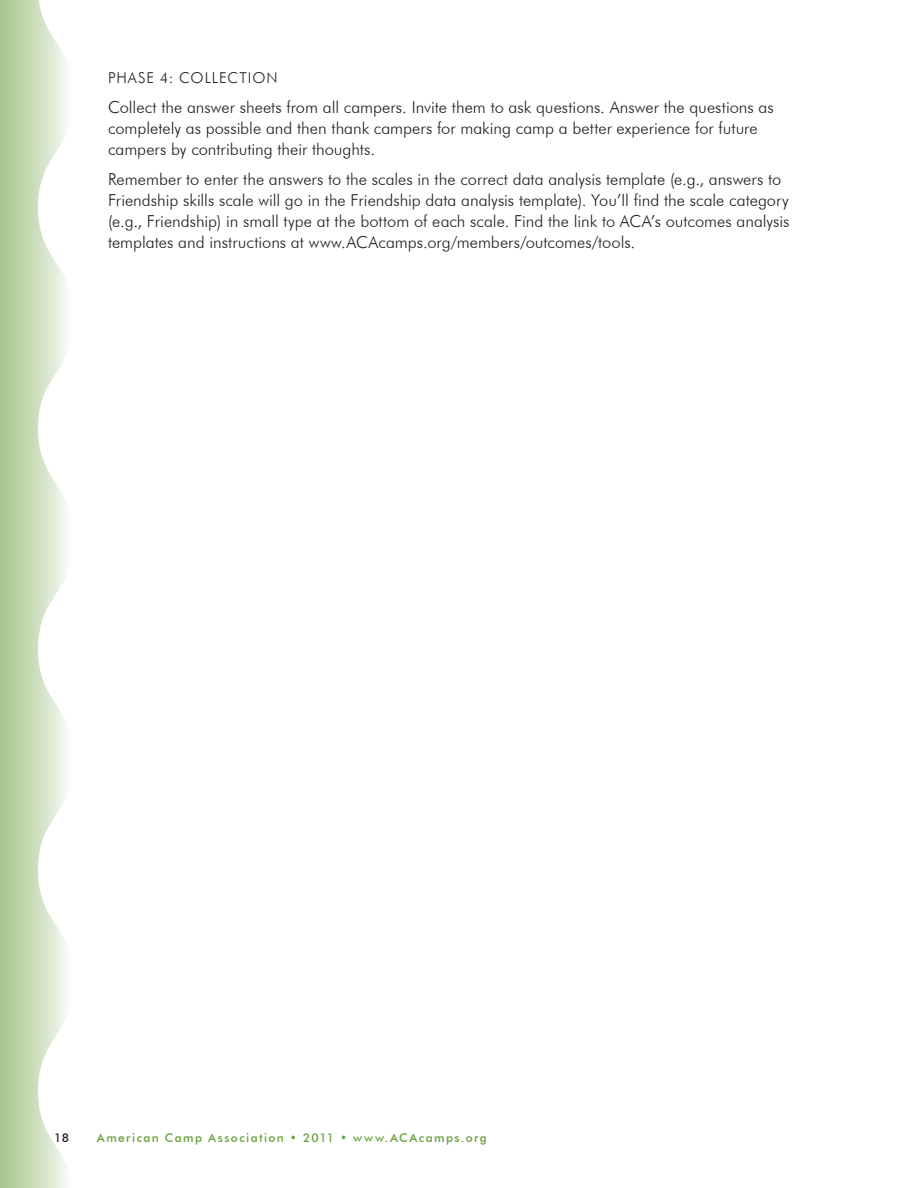
<style>
.page{position:relative;width:918px;height:1188px;background:#fff}
.page>*{position:absolute;margin:0;border:0;box-sizing:border-box;transform-origin:0 0}
.text_1{font:300 16.5px/21px "Futura BT";color:#231f20}
.subhead_4{font:300 15px "Futura BT";letter-spacing:.065em;color:#231f20}
.t1{font:500 12px "Futura BT";letter-spacing:.115em;color:#6aa03c}
.t2{font:500 12px "Futura BT";color:#231f20}
</style>
<div class="page">
<svg style="left:0;top:0;width:67px;height:1188px"></svg>
<p class="subhead_4" style="left:108px;top:69px;width:171px">PHASE 4: COLLECTION</p>
<p class="text_1" style="left:108px;top:97px;width:667px">Collect the answer sheets from all campers. Invite them to ask questions. Answer the questions as completely as possible and then thank campers for making camp a better experience for future campers by contributing their thoughts.</p>
<p class="text_1" style="left:108px;top:169px;width:683px">Remember to enter the answers to the scales in the correct data analysis template (e.g., answers to Friendship skills scale will go in the Friendship data analysis template). You’ll find the scale category (e.g., Friendship) in small type at the bottom of each scale. Find the link to ACA’s outcomes analysis templates and instructions at www.ACAcamps.org/members/outcomes/tools.</p>
<p class="t2" style="left:54px;top:1131px;width:17px">18</p>
<p class="t1" style="left:97px;top:1131px;width:392px">American Camp Association • 2011 • www.ACAcamps.org</p>
</div>
